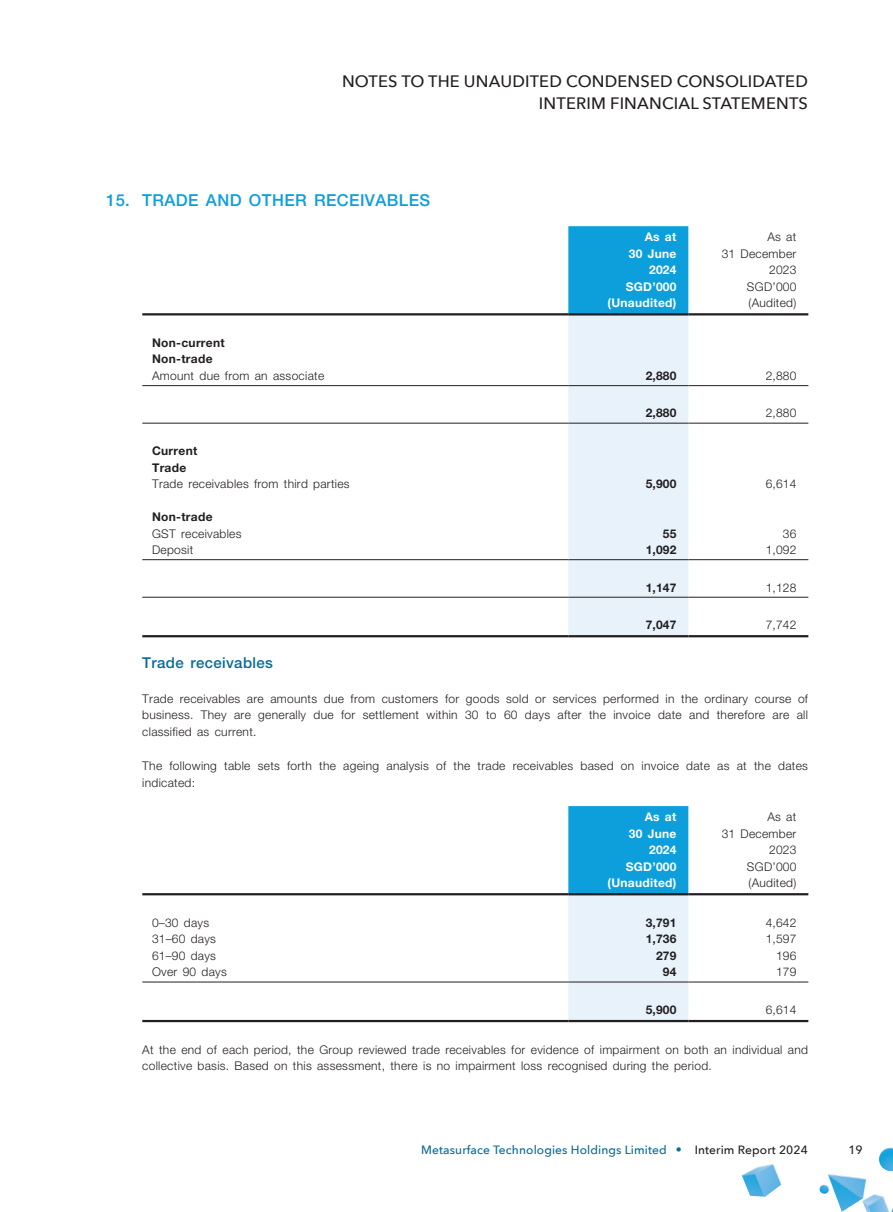
<style>
.page{position:relative;width:893px;height:1212px;background:#fff}
.page>*{position:absolute;margin:0;border:0;box-sizing:border-box;transform-origin:0 0}
.t1{font:500 16.5px/22.5px "Avenir Next";letter-spacing:.01em;color:#231f20;text-align:right}
._03_H1{font:500 16.5px "Helvetica Neue LT Std";letter-spacing:.025em;color:#0c9fdc}
._04___H2{font:500 15px "Helvetica Neue LT Std";letter-spacing:.025em;color:#076c96}
._01_Body_Text{font:300 12px/16.5px "Helvetica Neue LT Std";letter-spacing:.025em;color:#231f20;text-align:right}
._15_Table_Stub{font:300 12px "Helvetica Neue LT Std";letter-spacing:.025em;color:#231f20}
._01_Body_Text-2{font:700 12px/16.5px "Helvetica Neue LT Std";letter-spacing:.025em;color:#fff;text-align:right}
.t2{font:500 12px "Avenir Next";letter-spacing:.01em;color:#076c96}
._01_Body_Text-3{font:700 12px "Helvetica Neue LT Std";letter-spacing:.015em;color:#231f20}
._15_Table_Stub-2{font:700 12px "Helvetica Neue LT Std";letter-spacing:.025em;color:#231f20}
.t3{font:500 12px "Avenir Next";color:#231f20}
.s1{font-family:"C Hei 2 HKS";font-weight:800}
.s2{color:#231f20}
</style>
<div class="page">
<svg style="left:741px;top:1165px;width:152px;height:47px"></svg>
<img style="left:767px;top:1147px;width:126px;height:24px">
<svg style="left:568px;top:226px;width:120px;height:409px;background:#b9e0f3"></svg>
<hr style="left:142px;top:313px;width:426px;height:2px;background:#231f20">
<hr style="left:568px;top:313px;width:120px;height:2px;background:#231f20">
<hr style="left:688px;top:313px;width:120px;height:2px;background:#231f20">
<hr style="left:142px;top:385px;width:426px;height:1px;background:#231f20">
<hr style="left:568px;top:385px;width:120px;height:1px;background:#231f20">
<hr style="left:688px;top:385px;width:120px;height:1px;background:#231f20">
<hr style="left:142px;top:423px;width:426px;height:1px;background:#231f20">
<hr style="left:568px;top:423px;width:120px;height:1px;background:#231f20">
<hr style="left:688px;top:423px;width:120px;height:1px;background:#231f20">
<hr style="left:142px;top:559px;width:426px;height:1px;background:#231f20">
<hr style="left:568px;top:559px;width:120px;height:1px;background:#231f20">
<hr style="left:688px;top:559px;width:120px;height:1px;background:#231f20">
<hr style="left:142px;top:597px;width:426px;height:1px;background:#231f20">
<hr style="left:568px;top:597px;width:120px;height:1px;background:#231f20">
<hr style="left:688px;top:597px;width:120px;height:1px;background:#231f20">
<hr style="left:142px;top:635px;width:426px;height:2px;background:#231f20">
<hr style="left:568px;top:635px;width:120px;height:2px;background:#231f20">
<hr style="left:688px;top:635px;width:120px;height:2px;background:#231f20">
<svg style="left:568px;top:806px;width:120px;height:214px;background:#8dcfec"></svg>
<hr style="left:142px;top:893px;width:426px;height:2px;background:#231f20">
<hr style="left:568px;top:893px;width:120px;height:2px;background:#231f20">
<hr style="left:688px;top:893px;width:120px;height:2px;background:#231f20">
<hr style="left:142px;top:982px;width:426px;height:1px;background:#231f20">
<hr style="left:568px;top:982px;width:120px;height:1px;background:#231f20">
<hr style="left:688px;top:982px;width:120px;height:1px;background:#231f20">
<hr style="left:142px;top:1020px;width:426px;height:2px;background:#231f20">
<hr style="left:568px;top:1020px;width:120px;height:2px;background:#231f20">
<hr style="left:688px;top:1020px;width:120px;height:2px;background:#231f20">
<h1 class="t1" style="left:342px;top:69px;width:467px">NOTES TO THE UNAUDITED CONDENSED CONSOLIDATED<br>INTERIM FINANCIAL STATEMENTS</h1>
<p class="_03_H1" style="left:106px;top:190px;width:325px">15. TRADE AND OTHER RECEIVABLES</p>
<p class="_01_Body_Text-2" style="left:629px;top:228px;width:49px">As at<br>30 June<br>2024</p>
<p class="_01_Body_Text" style="left:722px;top:228px;width:76px">As at<br>31 December</p>
<p class="_01_Body_Text" style="left:769px;top:261px;width:29px">2023</p>
<p class="_01_Body_Text-2" style="left:626px;top:278px;width:52px">SGD’000</p>
<p class="_01_Body_Text" style="left:747px;top:278px;width:51px">SGD’000</p>
<p class="_01_Body_Text-2" style="left:607px;top:294px;width:70px">(Unaudited)</p>
<p class="_01_Body_Text" style="left:748px;top:294px;width:49px">(Audited)</p>
<p class="_15_Table_Stub-2" style="left:152px;top:335px;width:74px">Non-current</p>
<p class="_15_Table_Stub-2" style="left:152px;top:352px;width:62px">Non-trade</p>
<p class="_15_Table_Stub" style="left:152px;top:368px;width:174px">Amount due from an associate</p>
<p class="_01_Body_Text-3" style="left:646px;top:368px;width:32px">2,880</p>
<p class="_01_Body_Text" style="left:766px;top:367px;width:32px">2,880</p>
<p class="_01_Body_Text-3" style="left:646px;top:406px;width:32px">2,880</p>
<p class="_01_Body_Text" style="left:766px;top:405px;width:32px">2,880</p>
<p class="_15_Table_Stub-2" style="left:152px;top:443px;width:47px">Current</p>
<p class="_15_Table_Stub-2" style="left:152px;top:460px;width:36px">Trade</p>
<p class="_15_Table_Stub" style="left:152px;top:476px;width:199px">Trade receivables from third parties</p>
<p class="_01_Body_Text-3" style="left:646px;top:476px;width:32px">5,900</p>
<p class="_01_Body_Text" style="left:766px;top:475px;width:32px">6,614</p>
<p class="_15_Table_Stub-2" style="left:152px;top:509px;width:62px">Non-trade</p>
<p class="_15_Table_Stub" style="left:152px;top:526px;width:91px">GST receivables</p>
<p class="_01_Body_Text-3" style="left:663px;top:526px;width:15px">55</p>
<p class="_01_Body_Text" style="left:783px;top:525px;width:15px">36</p>
<p class="_15_Table_Stub" style="left:152px;top:542px;width:43px">Deposit</p>
<p class="_01_Body_Text-3" style="left:646px;top:542px;width:32px">1,092</p>
<p class="_01_Body_Text" style="left:766px;top:541px;width:32px">1,092</p>
<p class="_01_Body_Text-3" style="left:646px;top:580px;width:32px">1,147</p>
<p class="_01_Body_Text" style="left:766px;top:579px;width:32px">1,128</p>
<p class="_01_Body_Text-3" style="left:646px;top:617px;width:32px">7,047</p>
<p class="_01_Body_Text" style="left:766px;top:616px;width:32px">7,742</p>
<p class="_04___H2" style="left:142px;top:654px;width:132px">Trade receivables</p>
<p class="_01_Body_Text" style="left:142px;top:690px;width:667px;text-align:justify">Trade receivables are amounts due from customers for goods sold or services performed in the ordinary course of business. They are generally due for settlement within 30 to 60 days after the invoice date and therefore are all classified as current.</p>
<p class="_01_Body_Text" style="left:142px;top:757px;width:667px;text-align:left">The following table sets forth the ageing analysis of the trade receivables based on invoice date as at the dates indicated:</p>
<p class="_01_Body_Text-2" style="left:629px;top:808px;width:49px">As at<br>30 June<br>2024</p>
<p class="_01_Body_Text" style="left:722px;top:808px;width:76px">As at<br>31 December<br>2023</p>
<p class="_01_Body_Text-2" style="left:626px;top:858px;width:52px">SGD’000</p>
<p class="_01_Body_Text" style="left:747px;top:858px;width:51px">SGD’000</p>
<p class="_01_Body_Text-2" style="left:607px;top:874px;width:70px">(Unaudited)</p>
<p class="_01_Body_Text" style="left:748px;top:874px;width:49px">(Audited)</p>
<p class="_15_Table_Stub" style="left:152px;top:915px;width:59px">0–30 days</p>
<p class="_01_Body_Text-3" style="left:646px;top:915px;width:32px">3,791</p>
<p class="_01_Body_Text" style="left:766px;top:914px;width:32px">4,642</p>
<p class="_15_Table_Stub" style="left:152px;top:932px;width:66px">31–60 days</p>
<p class="_01_Body_Text-3" style="left:646px;top:932px;width:32px">1,736</p>
<p class="_01_Body_Text" style="left:766px;top:930px;width:32px">1,597</p>
<p class="_15_Table_Stub" style="left:152px;top:948px;width:66px">61–90 days</p>
<p class="_01_Body_Text-3" style="left:656px;top:948px;width:22px">279</p>
<p class="_01_Body_Text" style="left:776px;top:947px;width:22px">196</p>
<p class="_15_Table_Stub" style="left:152px;top:965px;width:76px">Over 90 days</p>
<p class="_01_Body_Text-3" style="left:663px;top:965px;width:15px">94</p>
<p class="_01_Body_Text" style="left:776px;top:963px;width:22px">179</p>
<p class="_01_Body_Text-3" style="left:646px;top:1002px;width:32px">5,900</p>
<p class="_01_Body_Text" style="left:766px;top:1001px;width:32px">6,614</p>
<p class="_01_Body_Text" style="left:142px;top:1041px;width:667px;text-align:left">At the end of each period, the Group reviewed trade receivables for evidence of impairment on both an individual and collective basis. Based on this assessment, there is no impairment loss recognised during the period.</p>
<p class="t2" style="left:421px;top:1140px;width:388px">Metasurface Technologies Holdings Limited <span class="s1">•</span> <span class="s2">Interim Report 2024</span></p>
<p class="t3" style="left:848px;top:1139px;width:16px">19</p>
</div>
